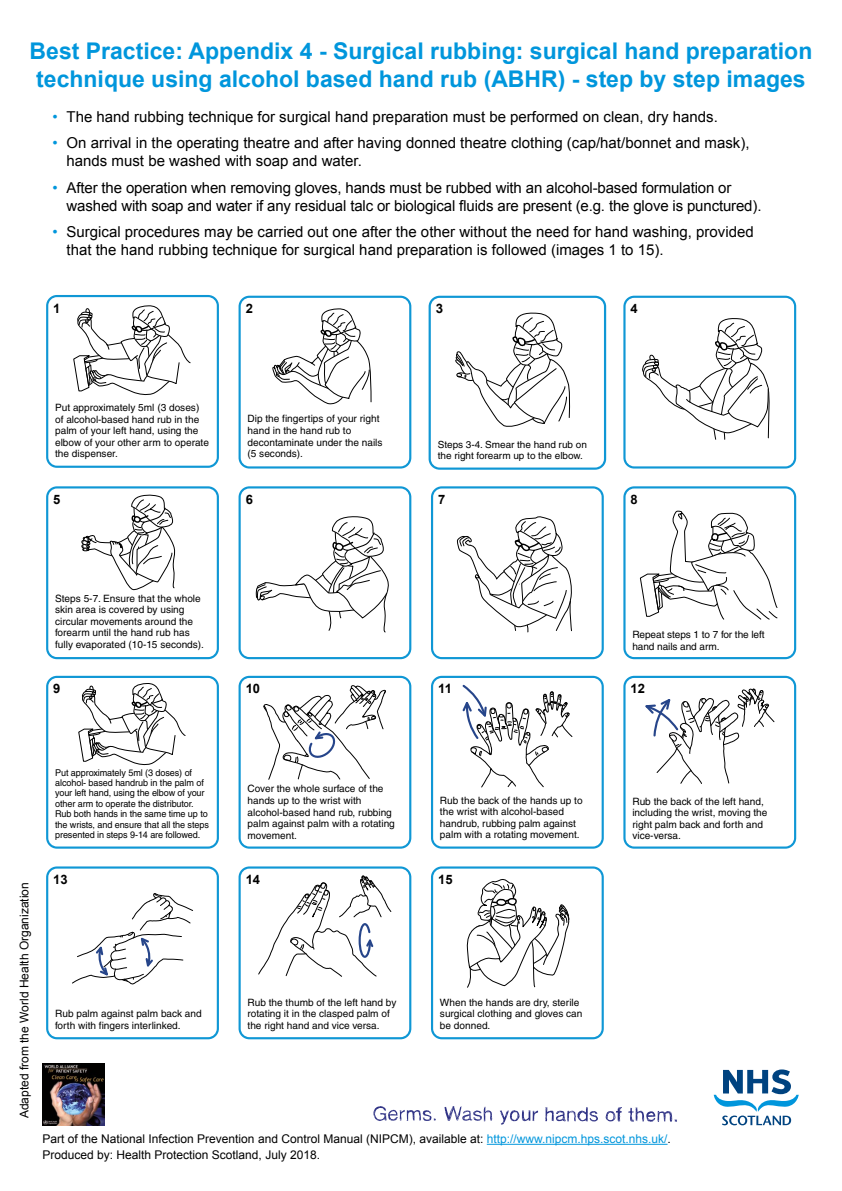
<style>
.page{position:relative;width:842px;height:1191px;background:#fff}
.page>*{position:absolute;margin:0;border:0;box-sizing:border-box;transform-origin:0 0}
.heading_1{font:700 23px/27.6px "Arial";color:#0096dc}
.t1{font:15px/18px "Arial";color:#000}
.Image{font:700 13px "Arial";color:#000}
.t2{font:12px "Arial";color:#000}
.Image-2{font:10.1px/11.5px "Helvetica";color:#000}
.Image-3{font:9.8px/10.9px "Helvetica";letter-spacing:-.005em;color:#000}
.Image-4{font:9.4px/10.4px "Helvetica";letter-spacing:-.01em;color:#000}
.s1{color:#0096dc}
</style>
<div class="page">
<svg style="left:46px;top:295px;width:173px;height:173px"></svg>
<svg style="left:239px;top:296px;width:172px;height:172px"></svg>
<svg style="left:429px;top:296px;width:177px;height:174px"></svg>
<svg style="left:623px;top:296px;width:173px;height:172px"></svg>
<svg style="left:46px;top:486px;width:173px;height:173px"></svg>
<svg style="left:239px;top:486px;width:172px;height:173px"></svg>
<svg style="left:431px;top:486px;width:173px;height:173px"></svg>
<svg style="left:623px;top:486px;width:173px;height:173px"></svg>
<svg style="left:46px;top:676px;width:173px;height:172px"></svg>
<svg style="left:239px;top:676px;width:172px;height:172px"></svg>
<svg style="left:431px;top:675px;width:173px;height:173px"></svg>
<svg style="left:623px;top:676px;width:173px;height:172px"></svg>
<svg style="left:46px;top:866px;width:173px;height:173px"></svg>
<svg style="left:239px;top:866px;width:172px;height:173px"></svg>
<svg style="left:431px;top:866px;width:173px;height:173px"></svg>
<hr style="left:487px;top:1143px;width:180px;height:1px;background:#0096dc">
<img style="left:43px;top:1063px;width:61px;height:62px">
<svg style="left:444px;top:1106px;width:48px;height:16px"></svg>
<svg style="left:628px;top:1107px;width:49px;height:15px"></svg>
<svg style="left:605px;top:1107px;width:17px;height:14px"></svg>
<svg style="left:545px;top:1107px;width:53px;height:15px"></svg>
<svg style="left:500px;top:1110px;width:38px;height:15px"></svg>
<svg style="left:373px;top:1106px;width:63px;height:15px"></svg>
<svg style="left:714px;top:1069px;width:85px;height:56px"></svg>
<h1 class="heading_1" style="left:30px;top:38px;width:784px">Best Practice: Appendix 4 - Surgical rubbing: surgical hand preparation technique using alcohol based hand rub (ABHR) - step by step images</h1>
<p class="t1" style="left:52px;top:108px;width:667px"><span class="s1">•</span> The hand rubbing technique for surgical hand preparation must be performed on clean, dry hands.</p>
<p class="t1" style="left:67px;top:134px;width:684px;text-indent:-14px"><span class="s1">•</span> On arrival in the operating theatre and after having donned theatre clothing (cap/hat/bonnet and mask), hands must be washed with soap and water.</p>
<p class="t1" style="left:67px;top:179px;width:696px;text-indent:-14px"><span class="s1">•</span> After the operation when removing gloves, hands must be rubbed with an alcohol-based formulation or washed with soap and water if any residual talc or biological fluids are present (e.g. the glove is punctured).</p>
<p class="t1" style="left:67px;top:223px;width:689px;text-indent:-14px"><span class="s1">•</span> Surgical procedures may be carried out one after the other without the need for hand washing, provided that the hand rubbing technique for surgical hand preparation is followed (images 1 to 15).</p>
<p class="Image" style="left:53px;top:300px;width:9px">1</p>
<p class="Image-2" style="left:55px;top:402px;width:155px">Put approximately 5ml (3 doses) of alcohol-based hand rub in the palm of your left hand, using the elbow of your other arm to operate the dispenser.</p>
<p class="Image" style="left:246px;top:300px;width:9px">2</p>
<p class="Image-2" style="left:248px;top:413px;width:137px">Dip the fingertips of your right hand in the hand rub to decontaminate under the nails (5 seconds).</p>
<p class="Image" style="left:436px;top:300px;width:9px">3</p>
<p class="Image" style="left:631px;top:300px;width:9px">4</p>
<p class="Image-3" style="left:438px;top:439px;width:151px">Steps 3-4. Smear the hand rub on the right forearm up to the elbow.</p>
<p class="Image" style="left:53px;top:491px;width:9px">5</p>
<p class="Image" style="left:246px;top:491px;width:9px">6</p>
<p class="Image" style="left:438px;top:491px;width:9px">7</p>
<p class="Image" style="left:631px;top:491px;width:9px">8</p>
<p class="Image-2" style="left:55px;top:592px;width:150px">Steps 5-7. Ensure that the whole skin area is covered by using circular movements around the forearm until the hand rub has fully evaporated (10-15 seconds).</p>
<p class="Image" style="left:53px;top:680px;width:9px">9</p>
<p class="Image" style="left:246px;top:680px;width:16px">10</p>
<p class="Image" style="left:438px;top:680px;width:15px">11</p>
<p class="Image-2" style="left:632px;top:629px;width:134px">Repeat steps 1 to 7 for the left hand nails and arm.</p>
<p class="Image" style="left:631px;top:680px;width:16px">12</p>
<p class="Image-4" style="left:55px;top:767px;width:155px">Put approximately 5ml (3 doses) of alcohol- based handrub in the palm of your left hand, using the elbow of your other arm to operate the distributor.<br>Rub both hands in the same time up to the wrists, and ensure that all the steps presented in steps 9-14 are followed.</p>
<p class="Image-2" style="left:248px;top:783px;width:149px">Cover the whole surface of the hands up to the wrist with alcohol-based hand rub, rubbing palm against palm with a rotating movement.</p>
<p class="Image-2" style="left:440px;top:794px;width:144px">Rub the back of the hands up to the wrist with alcohol-based handrub, rubbing palm against palm with a rotating movement.</p>
<p class="Image-2" style="left:632px;top:795px;width:137px">Rub the back of the left hand, including the wrist, moving the right palm back and forth and vice-versa.</p>
<p class="t2" style="left:17px;top:1118px;width:237px;rotate:-90deg">Adapted from the World Health Organization</p>
<p class="Image" style="left:53px;top:871px;width:16px">13</p>
<p class="Image" style="left:246px;top:871px;width:16px">14</p>
<p class="Image" style="left:438px;top:871px;width:16px">15</p>
<p class="Image-2" style="left:55px;top:1008px;width:148px">Rub palm against palm back and forth with fingers interlinked.</p>
<p class="Image-2" style="left:248px;top:996px;width:150px">Rub the thumb of the left hand by rotating it in the clasped palm of the right hand and vice versa.</p>
<p class="Image-2" style="left:440px;top:996px;width:144px">When the hands are dry, sterile surgical clothing and gloves can be donned.</p>
<p class="t2" style="left:43px;top:1131px;width:630px">Part of the National Infection Prevention and Control Manual (NIPCM), available at: <span class="s1">http://www.nipcm.hps.scot.nhs.uk/</span>.</p>
<p class="t2" style="left:43px;top:1146px;width:279px">Produced by: Health Protection Scotland, July 2018.</p>
</div>
